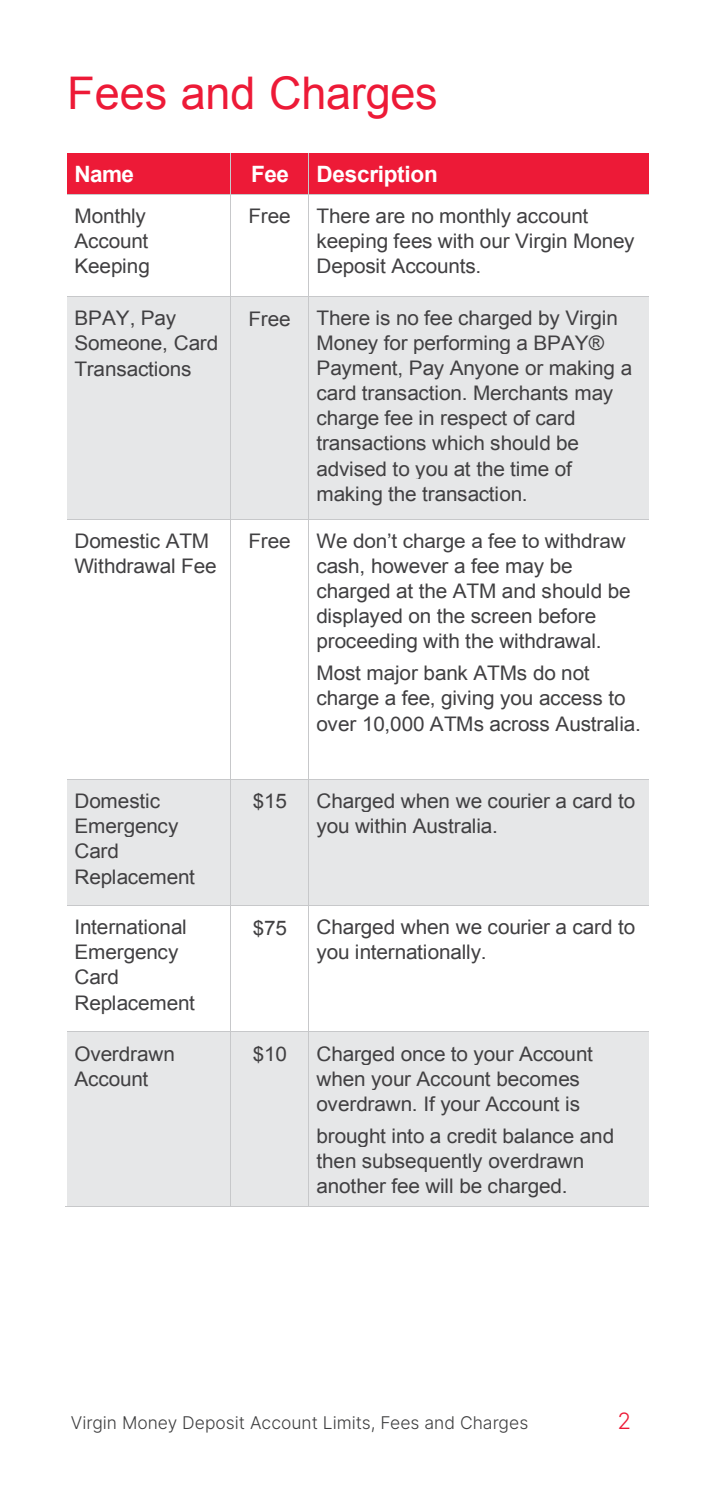
<style>
.page{position:relative;width:702px;height:1489px;background:#fff}
.page>*{position:absolute;margin:0;border:0;box-sizing:border-box;transform-origin:0 0}
.t1{font:45px "Arial";letter-spacing:-.005em;color:#ed1a37}
.t2{font:700 22.5px "Arial";letter-spacing:-.015em;color:#fff}
.t3{font:300 22.5px "Inter";color:#ed1a36}
.t4{font:20px/25px "Arial";letter-spacing:-.005em;color:#414042}
.t5{font:300 17.5px "Inter";color:#3e3e3f}
</style>
<div class="page">
<div style="left:67px;top:153px;width:163px;height:41px;background:#ed1a37"></div>
<div style="left:231px;top:153px;width:77px;height:41px;background:#ed1a37"></div>
<div style="left:309px;top:153px;width:340px;height:41px;background:#ed1a37"></div>
<hr style="left:230px;top:153px;width:1px;height:41px;background:#c7c8ca">
<hr style="left:308px;top:153px;width:1px;height:41px;background:#c7c8ca">
<hr style="left:67px;top:194px;width:163px;height:1px;background:#c7c8ca">
<hr style="left:231px;top:194px;width:77px;height:1px;background:#c7c8ca">
<hr style="left:309px;top:194px;width:340px;height:1px;background:#c7c8ca">
<hr style="left:230px;top:195px;width:1px;height:101px;background:#c7c8ca">
<hr style="left:308px;top:195px;width:1px;height:101px;background:#c7c8ca">
<div style="left:67px;top:297px;width:163px;height:221px;background:#e6e7e8"></div>
<div style="left:231px;top:297px;width:77px;height:221px;background:#e6e7e8"></div>
<div style="left:309px;top:297px;width:340px;height:221px;background:#e6e7e8"></div>
<hr style="left:67px;top:296px;width:163px;height:1px;background:#c7c8ca">
<hr style="left:231px;top:296px;width:77px;height:1px;background:#c7c8ca">
<hr style="left:309px;top:296px;width:340px;height:1px;background:#c7c8ca">
<hr style="left:230px;top:297px;width:1px;height:221px;background:#c7c8ca">
<hr style="left:308px;top:297px;width:1px;height:221px;background:#c7c8ca">
<hr style="left:67px;top:518px;width:163px;height:1px;background:#c7c8ca">
<hr style="left:231px;top:518px;width:77px;height:1px;background:#c7c8ca">
<hr style="left:309px;top:518px;width:340px;height:1px;background:#c7c8ca">
<hr style="left:230px;top:519px;width:1px;height:260px;background:#c7c8ca">
<hr style="left:308px;top:519px;width:1px;height:260px;background:#c7c8ca">
<div style="left:67px;top:780px;width:163px;height:125px;background:#e6e7e8"></div>
<div style="left:231px;top:780px;width:77px;height:125px;background:#e6e7e8"></div>
<div style="left:309px;top:780px;width:340px;height:125px;background:#e6e7e8"></div>
<hr style="left:67px;top:779px;width:163px;height:1px;background:#c7c8ca">
<hr style="left:231px;top:779px;width:77px;height:1px;background:#c7c8ca">
<hr style="left:309px;top:779px;width:340px;height:1px;background:#c7c8ca">
<hr style="left:230px;top:780px;width:1px;height:125px;background:#c7c8ca">
<hr style="left:308px;top:780px;width:1px;height:125px;background:#c7c8ca">
<hr style="left:67px;top:905px;width:163px;height:1px;background:#c7c8ca">
<hr style="left:231px;top:905px;width:77px;height:1px;background:#c7c8ca">
<hr style="left:309px;top:905px;width:340px;height:1px;background:#c7c8ca">
<hr style="left:230px;top:906px;width:1px;height:125px;background:#c7c8ca">
<hr style="left:308px;top:906px;width:1px;height:125px;background:#c7c8ca">
<div style="left:67px;top:1032px;width:163px;height:173px;background:#e6e7e8"></div>
<div style="left:231px;top:1032px;width:77px;height:173px;background:#e6e7e8"></div>
<div style="left:309px;top:1032px;width:340px;height:32px;background:#e6e7e8"></div>
<div style="left:309px;top:1064px;width:340px;height:25px;background:#e6e7e8"></div>
<div style="left:309px;top:1089px;width:340px;height:33px;background:#e6e7e8"></div>
<div style="left:309px;top:1122px;width:340px;height:25px;background:#e6e7e8"></div>
<div style="left:309px;top:1147px;width:340px;height:25px;background:#e6e7e8"></div>
<div style="left:309px;top:1172px;width:340px;height:32px;background:#e6e7e8"></div>
<hr style="left:67px;top:1031px;width:163px;height:1px;background:#c7c8ca">
<hr style="left:231px;top:1031px;width:77px;height:1px;background:#c7c8ca">
<hr style="left:309px;top:1031px;width:340px;height:1px;background:#c7c8ca">
<hr style="left:65px;top:1205px;width:165px;height:1px;background:#c7c8ca">
<hr style="left:230px;top:1032px;width:1px;height:173px;background:#c7c8ca">
<hr style="left:231px;top:1205px;width:77px;height:1px;background:#c7c8ca">
<hr style="left:308px;top:1032px;width:1px;height:173px;background:#c7c8ca">
<hr style="left:309px;top:1205px;width:340px;height:1px;background:#c7c8ca">
<h1 class="t1" style="left:67px;top:64px;width:372px">Fees and Charges</h1>
<p class="t2" style="left:74px;top:159px;width:61px">Name</p>
<p class="t2" style="left:251px;top:159px;width:188px">Fee Description</p>
<p class="t4" style="left:74px;top:203px;width:77px">Monthly<br>Account<br>Keeping</p>
<p class="t4" style="left:248px;top:204px;width:44px">Free</p>
<p class="t4" style="left:316px;top:203px;width:320px">There are no monthly account keeping fees with our Virgin Money<br>Deposit Accounts.</p>
<p class="t4" style="left:74px;top:306px;width:145px">BPAY, Pay<br>Someone, Card<br>Transactions</p>
<p class="t4" style="left:248px;top:306px;width:44px">Free</p>
<p class="t4" style="left:316px;top:306px;width:317px">There is no fee charged by Virgin<br>Money for performing a BPAY®<br>Payment, Pay Anyone or making a card transaction. Merchants may charge fee in respect of card transactions which should be advised to you at the time of making the transaction.</p>
<p class="t4" style="left:74px;top:528px;width:144px">Domestic ATM<br>Withdrawal Fee</p>
<p class="t4" style="left:248px;top:528px;width:44px">Free</p>
<p class="t4" style="left:316px;top:528px;width:316px">We don’t charge a fee to withdraw cash, however a fee may be charged at the ATM and should be displayed on the screen before proceeding with the withdrawal.</p>
<p class="t4" style="left:316px;top:660px;width:326px">Most major bank ATMs do not charge a fee, giving you access to over 10,000 ATMs across Australia.</p>
<p class="t4" style="left:74px;top:788px;width:122px">Domestic<br>Emergency<br>Card<br>Replacement</p>
<p class="t4" style="left:253px;top:789px;width:36px">$15</p>
<p class="t4" style="left:316px;top:788px;width:320px">Charged when we courier a card to you within Australia.</p>
<p class="t4" style="left:74px;top:914px;width:122px">International<br>Emergency<br>Card<br>Replacement</p>
<p class="t4" style="left:253px;top:915px;width:36px">$75</p>
<p class="t4" style="left:316px;top:914px;width:320px">Charged when we courier a card to you internationally.</p>
<p class="t4" style="left:74px;top:1041px;width:102px">Overdrawn<br>Account</p>
<p class="t4" style="left:253px;top:1041px;width:36px">$10</p>
<p class="t4" style="left:316px;top:1041px;width:278px">Charged once to your Account when your Account becomes overdrawn. If your Account is</p>
<p class="t4" style="left:316px;top:1123px;width:299px">brought into a credit balance and then subsequently overdrawn another fee will be charged.</p>
<p class="t5" style="left:71px;top:1409px;width:459px">Virgin Money Deposit Account Limits, Fees and Charges</p>
<p class="t3" style="left:617px;top:1404px;width:15px">2</p>
</div>
